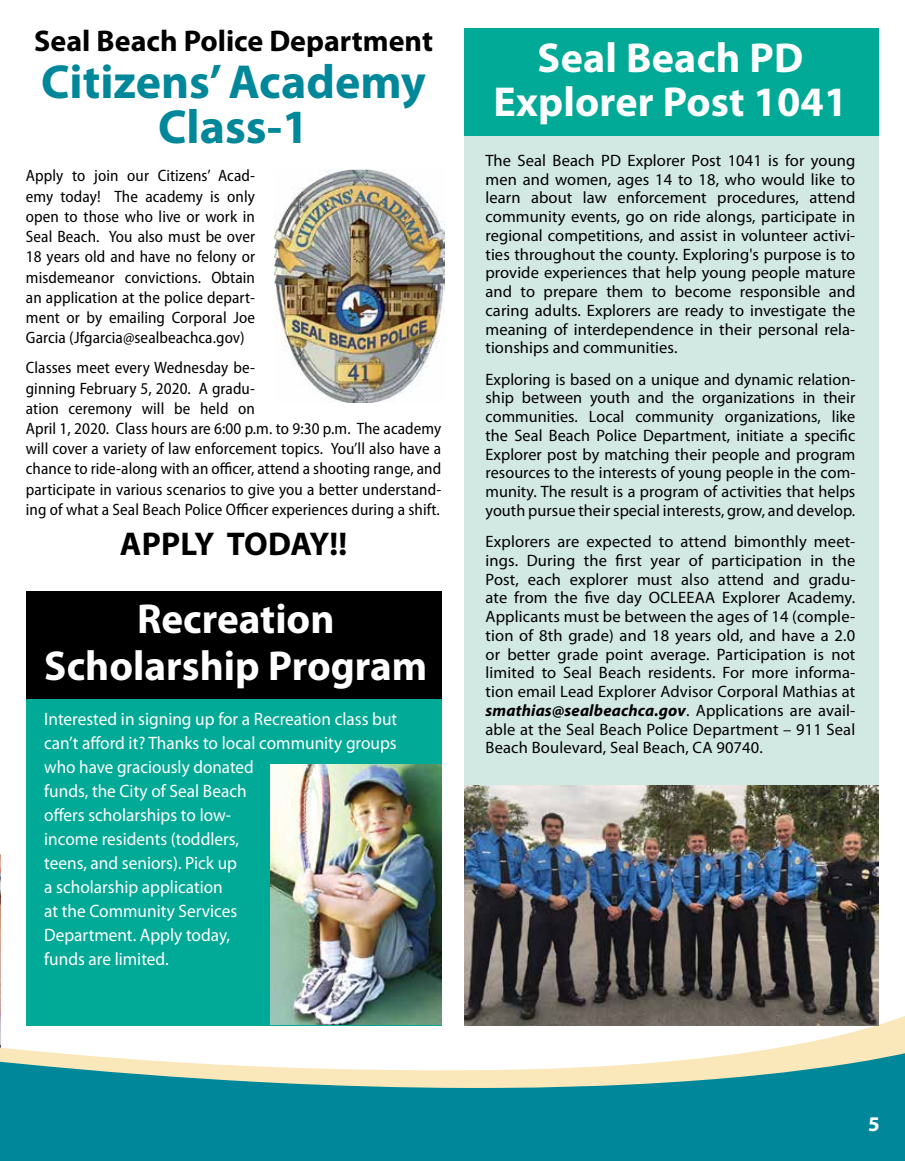
<style>
.page{position:relative;width:905px;height:1161px;background:#fff}
.page>*{position:absolute;margin:0;border:0;box-sizing:border-box;transform-origin:0 0}
.t1{font:700 48px/45px "Myriad Pro";color:#008799;text-align:center}
.t2{font:700 42px/46.5px "Myriad Pro";color:#fff;text-align:center}
.t3{font:700 33px "Myriad Pro";letter-spacing:-.005em;color:#000}
.t4{font:700 30px "Myriad Pro";color:#000}
.t5{font:700 21px "Myriad Pro";color:#fff}
.t6{font:18px/24px "Myriad Pro";color:#fff;scale:.96 1}
.t7{font:16.5px/18.8px "Myriad Pro";letter-spacing:.005em;color:#000;text-align:justify}
.t8{font:semi-condensed 16.5px/20.2px "Myriad Pro";letter-spacing:.005em;color:#000;text-align:justify}
.s1{font-weight:700;font-style:italic}
</style>
<div class="page">
<img style="left:0;top:792px;width:1px;height:286px">
<div style="left:26px;top:604px;width:415px;height:422px;background:#00aa96"></div>
<div style="left:0;top:1088px;width:904px;height:73px;background:#008799"></div>
<svg style="left:0;top:977px;width:904px;height:111px"></svg>
<div style="left:464px;top:38px;width:414px;height:955px;background:#d2e8e3"></div>
<div style="left:464px;top:28px;width:414px;height:108px;background:#00aa96"></div>
<img style="left:270px;top:765px;width:171px;height:259px">
<img style="left:465px;top:786px;width:413px;height:240px">
<div style="left:26px;top:591px;width:415px;height:108px;background:#000"></div>
<img style="left:274px;top:169px;width:170px;height:233px">
<h3 class="t4" style="left:34px;top:22px;width:400px">Seal Beach Police Department</h3>
<h1 class="t1" style="left:41px;top:58px;width:386px">Citizens’ Academy<br>Class-1</h1>
<p class="t8" style="left:26px;top:166px;width:231px">Apply to join our Citizens’ Acad&shy;emy today! The academy is only open to those who live or work in Seal Beach. You also must be over 18 years old and have no felony or misdemeanor convictions. Obtain an application at the police depart&shy;ment or by emailing Corporal Joe Garcia (Jfgarcia@sealbeachca.gov)</p>
<p class="t8" style="left:26px;top:358px;width:417px;text-align:left">Classes meet every Wednesday be-<br>ginning February 5, 2020. A gradu-<br>ation ceremony will be held on<br>April 1, 2020. Class hours are 6:00 p.m. to 9:30 p.m. The academy will cover a variety of law enforcement topics. You’ll also have a chance to ride-along with an officer, attend a shooting range, and participate in various scenarios to give you a better understand&shy;ing of what a Seal Beach Police Officer experiences during a shift.</p>
<h3 class="t3" style="left:120px;top:522px;width:229px">APPLY TODAY!!</h3>
<h2 class="t2" style="left:44px;top:594px;width:384px">Recreation<br>Scholarship Program</h2>
<p class="t6" style="left:44px;top:707px;width:369px">Interested in signing up for a Recreation class but can’t afford it? Thanks to local community groups who have graciously donated<br>funds, the City of Seal Beach<br>offers scholarships to low-<br>income residents (toddlers,<br>teens, and seniors). Pick up<br>a scholarship application<br>at the Community Services<br>Department. Apply today,<br>funds are limited.</p>
<h2 class="t2" style="left:493px;top:34px;width:355px;line-height:44px">Seal Beach PD<br>Explorer Post 1041</h2>
<p class="t7" style="left:485px;top:151px;width:371px">The Seal Beach PD Explorer Post 1041 is for young men and women, ages 14 to 18, who would like to learn about law enforcement procedures, attend community events, go on ride alongs, participate in regional competitions, and assist in volunteer activi&shy;ties throughout the county. Exploring's purpose is to provide experiences that help young people mature and to prepare them to become responsible and caring adults. Explorers are ready to investigate the meaning of interdependence in their personal rela&shy;tionships and communities.</p>
<p class="t7" style="left:485px;top:369px;width:371px">Exploring is based on a unique and dynamic relation&shy;ship between youth and the organizations in their communities. Local community organizations, like the Seal Beach Police Department, initiate a specific Explorer post by matching their people and program resources to the interests of young people in the com&shy;munity. The result is a program of activities that helps youth pursue their special interests, grow, and develop.</p>
<p class="t7" style="left:485px;top:532px;width:371px">Explorers are expected to attend bimonthly meet&shy;ings. During the first year of participation in the Post, each explorer must also attend and gradu&shy;ate from the five day OCLEEAA Explorer Academy.<br>Applicants must be between the ages of 14 (comple&shy;tion of 8th grade) and 18 years old, and have a 2.0 or better grade point average. Participation is not limited to Seal Beach residents. For more informa&shy;tion email Lead Explorer Advisor Corporal Mathias at <span class="s1">smathias@sealbeachca.gov</span>. Applications are avail&shy;able at the Seal Beach Police Department – 911 Seal Beach Boulevard, Seal Beach, CA 90740.</p>
<p class="t5" style="left:868px;top:1111px;width:13px">5</p>
</div>
